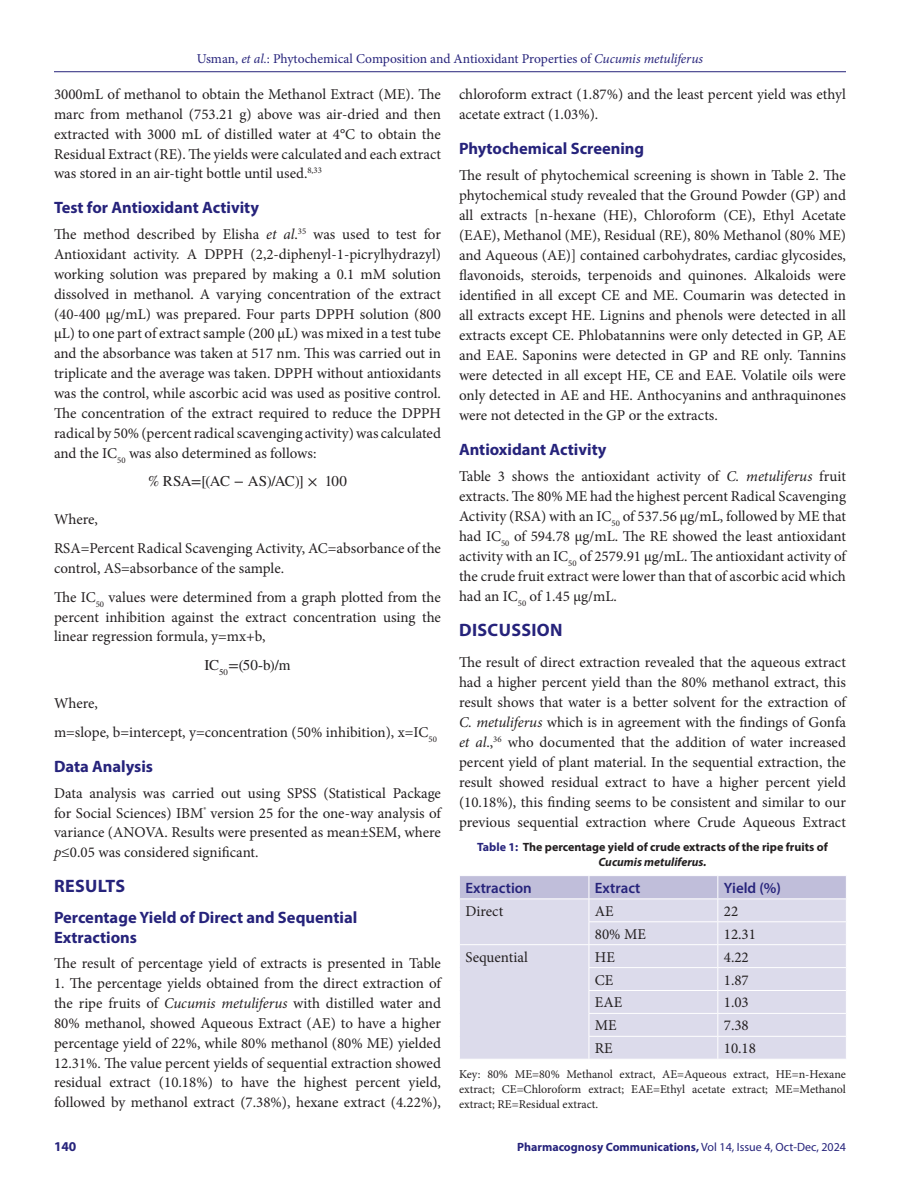
<style>
.page{position:relative;width:918px;height:1188px;background:#fff}
.page>*{position:absolute;margin:0;border:0;box-sizing:border-box;transform-origin:0 0}
.Heading_1{font:700 18px "Myriad Pro";letter-spacing:.02em;color:#26237b}
.Heading_2{font:700 16.5px "Myriad Pro";color:#26237b}
.Heading_2_after_head{font:700 16.5px/19.8px "Myriad Pro";color:#26237b}
.Body_text__FO{font:15px/20px "Minion Pro";color:#231f20;text-align:justify}
.Body_text{font:15px/19.8px "Minion Pro";color:#231f20}
.Table_Body{font:15px "Minion Pro";color:#231f20}
.Equation{font:15px "STIX General";letter-spacing:-.015em;color:#231f20}
.Table_Header{font:600 15px "Myriad Pro";color:#26237b}
.t1{font:13.5px "Minion Pro";color:#26237b}
.t2{font:700 13.5px "Myriad Pro";color:#26237b}
.Table_Footnote{font:12px/15px "Minion Pro";color:#231f20;text-align:justify}
.Table_Caption{font:700 12px/15px "Myriad Pro";color:#231f20;text-align:center}
.t3{font:700 12px "Myriad Pro";color:#26237b}
.s1{font-style:italic}
.s2{color:#26237b}
.s3{font-weight:400}
</style>
<div class="page">
<hr style="left:54px;top:71px;width:792px;height:1px;background:#26237b">
<svg style="left:460px;top:876px;width:386px;height:183px;background:#d9d8e9"></svg>
<p class="t1" style="left:197px;top:50px;width:508px">Usman, <span class="s1">et al.</span>: Phytochemical Composition and Antioxidant Properties of <span class="s1">Cucumis metuliferus</span></p>
<p class="Body_text__FO" style="left:54px;top:84px;width:389px">3000mL of methanol to obtain the Methanol Extract (ME). The marc from methanol (753.21 g) above was air-dried and then extracted with 3000 mL of distilled water at 4°C to obtain the Residual Extract (RE). The yields were calculated and each extract was stored in an air-tight bottle until used.<sup>8,33</sup></p>
<p class="Heading_2" style="left:54px;top:197px;width:207px">Test for Antioxidant Activity</p>
<p class="Body_text__FO" style="left:54px;top:225px;width:389px">The method described by Elisha <span class="s1">et al</span>.<sup>35</sup> was used to test for Antioxidant activity. A DPPH (2,2-diphenyl-1-picrylhydrazyl) working solution was prepared by making a 0.1 mM solution dissolved in methanol. A varying concentration of the extract (40-400 µg/mL) was prepared. Four parts DPPH solution (800 µL) to one part of extract sample (200 µL) was mixed in a test tube and the absorbance was taken at 517 nm. This was carried out in triplicate and the average was taken. DPPH without antioxidants was the control, while ascorbic acid was used as positive control.<br>The concentration of the extract required to reduce the DPPH radical by 50% (percent radical scavenging activity) was calculated and the IC<sub>50</sub> was also determined as follows:</p>
<p class="Equation" style="left:148px;top:471px;width:200px">% RSA=[(AC − AS)/AC)] × 100</p>
<p class="Body_text" style="left:54px;top:510px;width:45px">Where,</p>
<p class="Body_text" style="left:54px;top:538px;width:389px">RSA=Percent Radical Scavenging Activity, AC=absorbance of the control, AS=absorbance of the sample.</p>
<p class="Body_text" style="left:54px;top:587px;width:389px;text-align:justify">The IC<sub>50</sub> values were determined from a graph plotted from the percent inhibition against the extract concentration using the linear regression formula, y=mx+b,</p>
<p class="Equation" style="left:204px;top:655px;width:88px">IC<sub>50</sub>=(50-b)/m</p>
<p class="Body_text" style="left:54px;top:694px;width:45px">Where,</p>
<p class="Body_text" style="left:54px;top:722px;width:384px">m=slope, b=intercept, y=concentration (50% inhibition), x=IC<sub>50</sub></p>
<p class="Heading_2" style="left:54px;top:756px;width:101px">Data Analysis</p>
<p class="Body_text__FO" style="left:54px;top:783px;width:389px">Data analysis was carried out using SPSS (Statistical Package for Social Sciences) IBM<sup>®</sup> version 25 for the one-way analysis of variance (ANOVA. Results were presented as mean±SEM, where <span class="s1">p</span>≤0.05 was considered significant.</p>
<p class="Heading_1" style="left:54px;top:875px;width:73px">RESULTS</p>
<p class="Heading_2_after_head" style="left:54px;top:907px;width:305px">Percentage Yield of Direct and Sequential<br>Extractions</p>
<p class="Body_text__FO" style="left:54px;top:954px;width:389px">The result of percentage yield of extracts is presented in Table</p>
<p class="Body_text__FO" style="left:54px;top:974px;width:389px">1. The percentage yields obtained from the direct extraction of the ripe fruits of <span class="s1">Cucumis metuliferus</span> with distilled water and 80% methanol, showed Aqueous Extract (AE) to have a higher percentage yield of 22%, while 80% methanol (80% ME) yielded 12.31%. The value percent yields of sequential extraction showed residual extract (10.18%) to have the highest percent yield, followed by methanol extract (7.38%), hexane extract (4.22%),</p>
<p class="Body_text__FO" style="left:459px;top:84px;width:388px">chloroform extract (1.87%) and the least percent yield was ethyl acetate extract (1.03%).</p>
<p class="Heading_2" style="left:459px;top:138px;width:187px">Phytochemical Screening</p>
<p class="Body_text__FO" style="left:459px;top:165px;width:389px">The result of phytochemical screening is shown in Table 2. The phytochemical study revealed that the Ground Powder (GP) and all extracts [n-hexane (HE), Chloroform (CE), Ethyl Acetate (EAE), Methanol (ME), Residual (RE), 80% Methanol (80% ME) and Aqueous (AE)] contained carbohydrates, cardiac glycosides, flavonoids, steroids, terpenoids and quinones. Alkaloids were identified in all except CE and ME. Coumarin was detected in all extracts except HE. Lignins and phenols were detected in all extracts except CE. Phlobatannins were only detected in GP, AE and EAE. Saponins were detected in GP and RE only. Tannins were detected in all except HE, CE and EAE. Volatile oils were only detected in AE and HE. Anthocyanins and anthraquinones were not detected in the GP or the extracts.</p>
<p class="Heading_2" style="left:459px;top:439px;width:149px">Antioxidant Activity</p>
<p class="Body_text__FO" style="left:459px;top:466px;width:389px">Table 3 shows the antioxidant activity of <span class="s1">C. metuliferus</span> fruit extracts. The 80% ME had the highest percent Radical Scavenging Activity (RSA) with an IC<sub>50</sub> of 537.56 µg/mL, followed by ME that had IC<sub>50</sub> of 594.78 µg/mL. The RE showed the least antioxidant activity with an IC<sub>50</sub> of 2579.91 µg/mL. The antioxidant activity of the crude fruit extract were lower than that of ascorbic acid which had an IC<sub>50</sub> of 1.45 µg/mL.</p>
<p class="Heading_1" style="left:459px;top:618px;width:105px">DISCUSSION</p>
<p class="Body_text__FO" style="left:459px;top:652px;width:389px">The result of direct extraction revealed that the aqueous extract had a higher percent yield than the 80% methanol extract, this result shows that water is a better solvent for the extraction of <span class="s1">C. metuliferus</span> which is in agreement with the findings of Gonfa <span class="s1">et al</span>.,<sup>36</sup> who documented that the addition of water increased percent yield of plant material. In the sequential extraction, the result showed residual extract to have a higher percent yield (10.18%), this finding seems to be consistent and similar to our previous sequential extraction where Crude Aqueous Extract</p>
<p class="Table_Caption" style="left:477px;top:839px;width:352px"><span class="s2">Table 1:</span> The percentage yield of crude extracts of the ripe fruits of<br><span class="s1">Cucumis metuliferus.</span></p>
<p class="Table_Header" style="left:465px;top:878px;width:68px">Extraction</p>
<p class="Table_Header" style="left:595px;top:878px;width:47px">Extract</p>
<p class="Table_Header" style="left:724px;top:878px;width:59px">Yield (%)</p>
<p class="Table_Body" style="left:465px;top:901px;width:39px">Direct</p>
<p class="Table_Body" style="left:595px;top:901px;width:20px">AE</p>
<p class="Table_Body" style="left:724px;top:901px;width:16px">22</p>
<p class="Table_Body" style="left:595px;top:924px;width:53px">80% ME</p>
<p class="Table_Body" style="left:724px;top:924px;width:34px">12.31</p>
<p class="Table_Body" style="left:465px;top:947px;width:64px">Sequential</p>
<p class="Table_Body" style="left:595px;top:947px;width:22px">HE</p>
<p class="Table_Body" style="left:724px;top:947px;width:27px">4.22</p>
<p class="Table_Body" style="left:595px;top:970px;width:20px">CE</p>
<p class="Table_Body" style="left:724px;top:970px;width:27px">1.87</p>
<p class="Table_Body" style="left:595px;top:993px;width:29px">EAE</p>
<p class="Table_Body" style="left:724px;top:993px;width:27px">1.03</p>
<p class="Table_Body" style="left:595px;top:1015px;width:23px">ME</p>
<p class="Table_Body" style="left:724px;top:1015px;width:27px">7.38</p>
<p class="Table_Body" style="left:595px;top:1038px;width:19px">RE</p>
<p class="Table_Body" style="left:724px;top:1038px;width:34px">10.18</p>
<p class="Table_Footnote" style="left:459px;top:1066px;width:389px">Key: 80% ME=80% Methanol extract, AE=Aqueous extract, HE=n-Hexane extract; CE=Chloroform extract; EAE=Ethyl acetate extract; ME=Methanol extract; RE=Residual extract.</p>
<p class="t2" style="left:54px;top:1137px;width:24px">140</p>
<p class="t3" style="left:517px;top:1139px;width:330px">Pharmacognosy Communications, <span class="s3">Vol 14, Issue 4, Oct-Dec, 2024</span></p>
</div>
